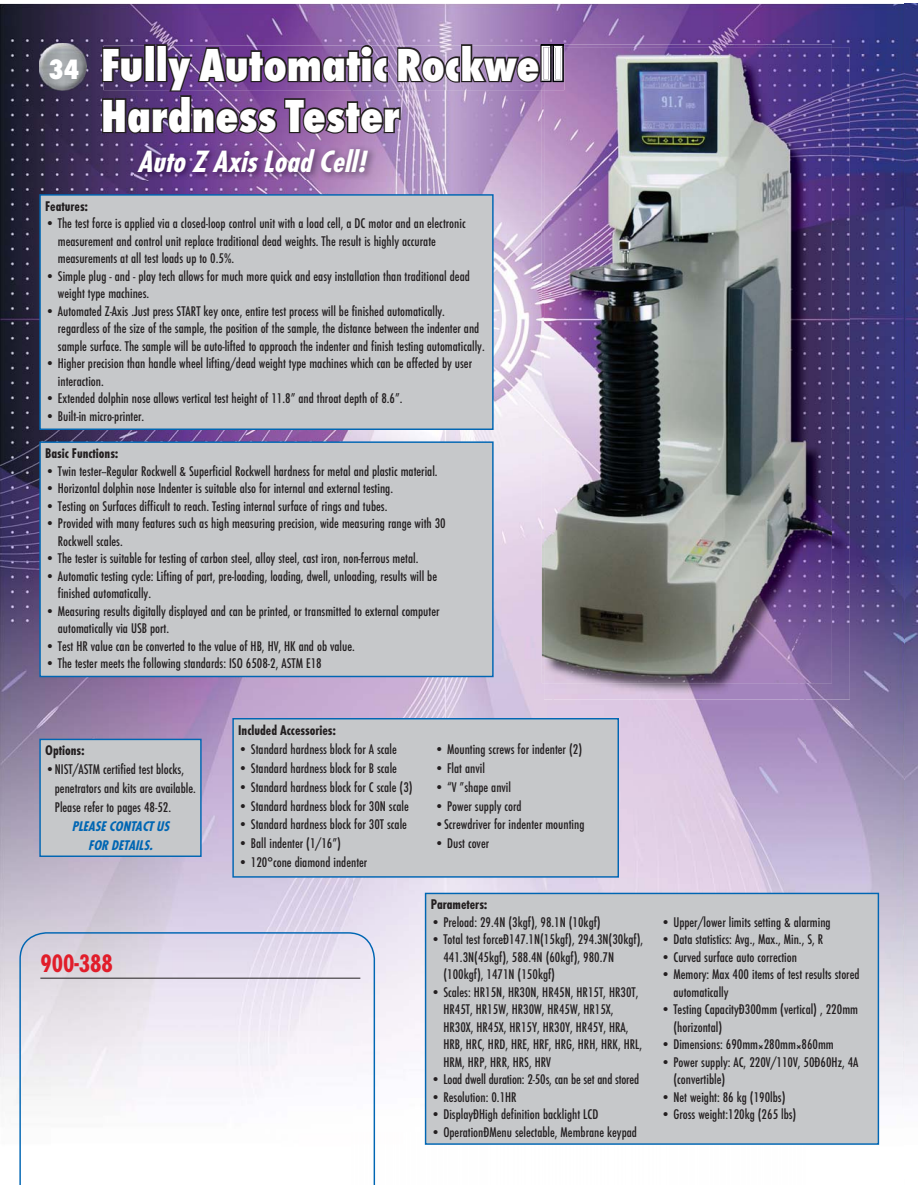
<style>
.page{position:relative;width:918px;height:1188px;background:#fff}
.page>*{position:absolute;margin:0;border:0;box-sizing:border-box;transform-origin:0 0}
.t1{font:800 48.15px/51px "Function Cond LH";color:#fff}
.t2{font:italic 700 32.1px "Function Cond";color:#fff}
.t3{font:800 29.1px "Function Cond LH";color:#fff}
.t4{font:700 26.25px "Function Cond";color:#e11d2a}
.t5{font:14.55px/17.5px "Function Cond";color:#231f20}
.t6{font:700 14.55px "Function Cond";color:#231f20}
.t7{font:italic 700 14.55px/18.9px "Function Cond";color:#0066b3;text-align:center}
</style>
<div class="page">
<img style="left:0;top:4px;width:352px;height:1100px">
<img style="left:352px;top:4px;width:201px;height:1129px">
<img style="left:553px;top:4px;width:352px;height:51px">
<img style="left:805px;top:55px;width:100px;height:1090px">
<img style="left:553px;top:699px;width:252px;height:194px">
<img style="left:425px;top:46px;width:18px;height:44px">
<svg style="left:19px;top:932px;width:356px;height:252px"></svg>
<div style="left:40px;top:195px;width:453px;height:234px;background:#c6c8ca"></div>
<div style="left:39px;top:194px;width:455px;height:236px;border:1px solid #0066b3"></div>
<div style="left:426px;top:893px;width:452px;height:251px;background:#c6c8ca"></div>
<div style="left:425px;top:893px;width:454px;height:252px;border:1px solid #0066b3"></div>
<div style="left:40px;top:442px;width:453px;height:234px;background:#c6c8ca"></div>
<div style="left:39px;top:441px;width:455px;height:236px;border:1px solid #0066b3"></div>
<img style="left:39px;top:43px;width:47px;height:47px">
<hr style="left:40px;top:978px;width:320px;height:1px;background:#231f20">
<div style="left:421px;top:56px;width:24px;height:27px;border:3px solid #231f20;border-radius:50%"></div>
<div style="left:429px;top:63px;width:8px;height:13px;border:3px solid #231f20;border-radius:50%"></div>
<svg style="left:101px;top:3px;width:324px;height:132px;background:#6b4b83"></svg>
<img style="left:135px;top:145px;width:241px;height:35px">
<img style="left:800px;top:48px;width:50px;height:651px">
<img style="left:544px;top:683px;width:256px;height:16px">
<img style="left:564px;top:45px;width:268px;height:3px">
<img style="left:542px;top:100px;width:2px;height:583px">
<svg style="left:443px;top:43px;width:121px;height:57px;background:#887197"></svg>
<img style="left:544px;top:48px;width:288px;height:635px">
<img style="left:544px;top:82px;width:20px;height:8px">
<img style="left:544px;top:48px;width:20px;height:34px">
<img style="left:555px;top:48px;width:6px;height:31px">
<div style="left:40px;top:739px;width:161px;height:117px;background:#c6c8ca"></div>
<div style="left:39px;top:739px;width:163px;height:118px;border:1px solid #0066b3"></div>
<div style="left:233px;top:719px;width:385px;height:158px;background:#c6c8ca"></div>
<div style="left:232px;top:718px;width:387px;height:160px;border:1px solid #0066b3"></div>
<img style="left:906px;top:4px;width:12px;height:1091px">
<img style="left:905px;top:4px;width:1px;height:1180px">
<h3 class="t3" style="left:49px;top:52px;width:32px">34</h3>
<h1 class="t1" style="left:101px;top:39px;width:464px">Fully Automatic Rockwell<br>Hardness Tester</h1>
<h2 class="t2" style="left:138px;top:142px;width:230px">Auto Z Axis Load Cell!</h2>
<p class="t6" style="left:45px;top:197px;width:45px">Features:</p>
<p class="t5" style="left:58px;top:215px;width:409px;text-indent:-13px">• The test force is applied via a closed-loop control unit with a load cell, a DC motor and an electronic measurement and control unit replace traditional dead weights. The result is highly accurate measurements at all test loads up to 0.5%.</p>
<p class="t5" style="left:58px;top:268px;width:413px;text-indent:-13px">• Simple plug - and - play tech allows for much more quick and easy installation than traditional dead weight type machines.</p>
<p class="t5" style="left:58px;top:303px;width:428px;text-indent:-13px">• Automated Z-Axis .Just press START key once, entire test process will be finished automatically. regardless of the size of the sample, the position of the sample, the distance between the indenter and sample surface. The sample will be auto-lifted to approach the indenter and finish testing automatically.</p>
<p class="t5" style="left:58px;top:355px;width:416px;text-indent:-13px">• Higher precision than handle wheel lifting/dead weight type machines which can be affected by user interaction.</p>
<p class="t5" style="left:45px;top:390px;width:359px">• Extended dolphin nose allows vertical test height of 11.8” and throat depth of 8.6”.</p>
<p class="t5" style="left:45px;top:408px;width:101px">• Built-in micro-printer.</p>
<p class="t6" style="left:45px;top:445px;width:75px">Basic Functions:</p>
<p class="t5" style="left:45px;top:463px;width:394px">• Twin tester--Regular Rockwell &amp; Superficial Rockwell hardness for metal and plastic material.</p>
<p class="t5" style="left:45px;top:480px;width:349px">• Horizontal dolphin nose Indenter is suitable also for internal and external testing.</p>
<p class="t5" style="left:45px;top:498px;width:344px">• Testing on Surfaces difficult to reach. Testing internal surface of rings and tubes.</p>
<p class="t5" style="left:58px;top:515px;width:389px;text-indent:-13px">• Provided with many features such as high measuring precision, wide measuring range with 30<br>Rockwell scales.</p>
<p class="t5" style="left:45px;top:550px;width:375px">• The tester is suitable for testing of carbon steel, alloy steel, cast iron, non-ferrous metal.</p>
<p class="t5" style="left:58px;top:567px;width:381px;text-indent:-13px">• Automatic testing cycle: Lifting of part, pre-loading, loading, dwell, unloading, results will be finished automatically.</p>
<p class="t5" style="left:58px;top:602px;width:383px;text-indent:-13px">• Measuring results digitally displayed and can be printed, or transmitted to external computer automatically via USB port.</p>
<p class="t5" style="left:45px;top:637px;width:311px">• Test HR value can be converted to the value of HB, HV, HK and ob value.</p>
<p class="t5" style="left:45px;top:655px;width:278px">• The tester meets the following standards: ISO 6508-2, ASTM E18</p>
<p class="t6" style="left:45px;top:742px;width:41px">Options:</p>
<p class="t5" style="left:55px;top:761px;width:142px;line-height:18.9px;text-indent:-10px">• NIST/ASTM certified test blocks, penetrators and kits are available.<br>Please refer to pages 48-52.</p>
<p class="t7" style="left:72px;top:817px;width:99px">PLEASE CONTACT US<br>FOR DETAILS.</p>
<h3 class="t4" style="left:40px;top:947px;width:74px">900-388</h3>
<p class="t6" style="left:238px;top:721px;width:99px">Included Accessories:</p>
<p class="t5" style="left:238px;top:741px;width:160px">• Standard hardness block for A scale</p>
<p class="t5" style="left:238px;top:760px;width:160px">• Standard hardness block for B scale</p>
<p class="t5" style="left:238px;top:778px;width:176px">• Standard hardness block for C scale (3)</p>
<p class="t5" style="left:238px;top:797px;width:172px">• Standard hardness block for 30N scale</p>
<p class="t5" style="left:238px;top:816px;width:170px">• Standard hardness block for 30T scale</p>
<p class="t5" style="left:238px;top:835px;width:104px">• Ball indenter (1/16”)</p>
<p class="t5" style="left:238px;top:854px;width:131px">• 120°cone diamond indenter</p>
<p class="t5" style="left:434px;top:741px;width:149px">• Mounting screws for indenter (2)</p>
<p class="t5" style="left:434px;top:760px;width:52px">• Flat anvil</p>
<p class="t5" style="left:434px;top:778px;width:78px">• “V ”shape anvil</p>
<p class="t5" style="left:434px;top:797px;width:89px">• Power supply cord</p>
<p class="t5" style="left:434px;top:816px;width:152px">•Screwdriver for indenter mounting</p>
<p class="t5" style="left:434px;top:835px;width:56px">• Dust cover</p>
<p class="t6" style="left:431px;top:896px;width:58px">Parameters:</p>
<p class="t5" style="left:431px;top:914px;width:172px">• Preload: 29.4N (3kgf), 98.1N (10kgf)</p>
<p class="t5" style="left:443px;top:931px;width:201px;text-indent:-13px">• Total test forceÐ147.1N(15kgf), 294.3N(30kgf),<br>441.3N(45kgf), 588.4N (60kgf), 980.7N (100kgf), 1471N (150kgf)</p>
<p class="t5" style="left:443px;top:984px;width:200px;text-indent:-13px">• Scales: HR15N, HR30N, HR45N, HR15T, HR30T, HR45T, HR15W, HR30W, HR45W, HR15X, HR30X, HR45X, HR15Y, HR30Y, HR45Y, HRA, HRB, HRC, HRD, HRE, HRF, HRG, HRH, HRK, HRL, HRM, HRP, HRR, HRS, HRV</p>
<p class="t5" style="left:431px;top:1071px;width:210px">• Load dwell duration: 2-50s, can be set and stored</p>
<p class="t5" style="left:431px;top:1089px;width:88px">• Resolution: 0.1HR</p>
<p class="t5" style="left:431px;top:1106px;width:169px">• DisplayÐHigh definition backlight LCD</p>
<p class="t5" style="left:431px;top:1124px;width:208px">• OperationÐMenu selectable, Membrane keypad</p>
<p class="t5" style="left:661px;top:914px;width:171px">• Upper/lower limits setting &amp; alarming</p>
<p class="t5" style="left:661px;top:931px;width:164px">• Data statistics: Avg., Max., Min., S, R</p>
<p class="t5" style="left:661px;top:949px;width:138px">• Curved surface auto correction</p>
<p class="t5" style="left:673px;top:966px;width:188px;text-indent:-13px">• Memory: Max 400 items of test results stored automatically</p>
<p class="t5" style="left:673px;top:1001px;width:186px;text-indent:-13px">• Testing CapacityÐ300mm (vertical) , 220mm (horizontal)</p>
<p class="t5" style="left:661px;top:1036px;width:175px">• Dimensions: 690mm×280mm×860mm</p>
<p class="t5" style="left:673px;top:1054px;width:187px;text-indent:-13px">• Power supply: AC, 220V/110V, 50Ð60Hz, 4A (convertible)</p>
<p class="t5" style="left:661px;top:1089px;width:126px">• Net weight: 86 kg (190lbs)</p>
<p class="t5" style="left:661px;top:1106px;width:137px">• Gross weight:120kg (265 lbs)</p>
</div>
